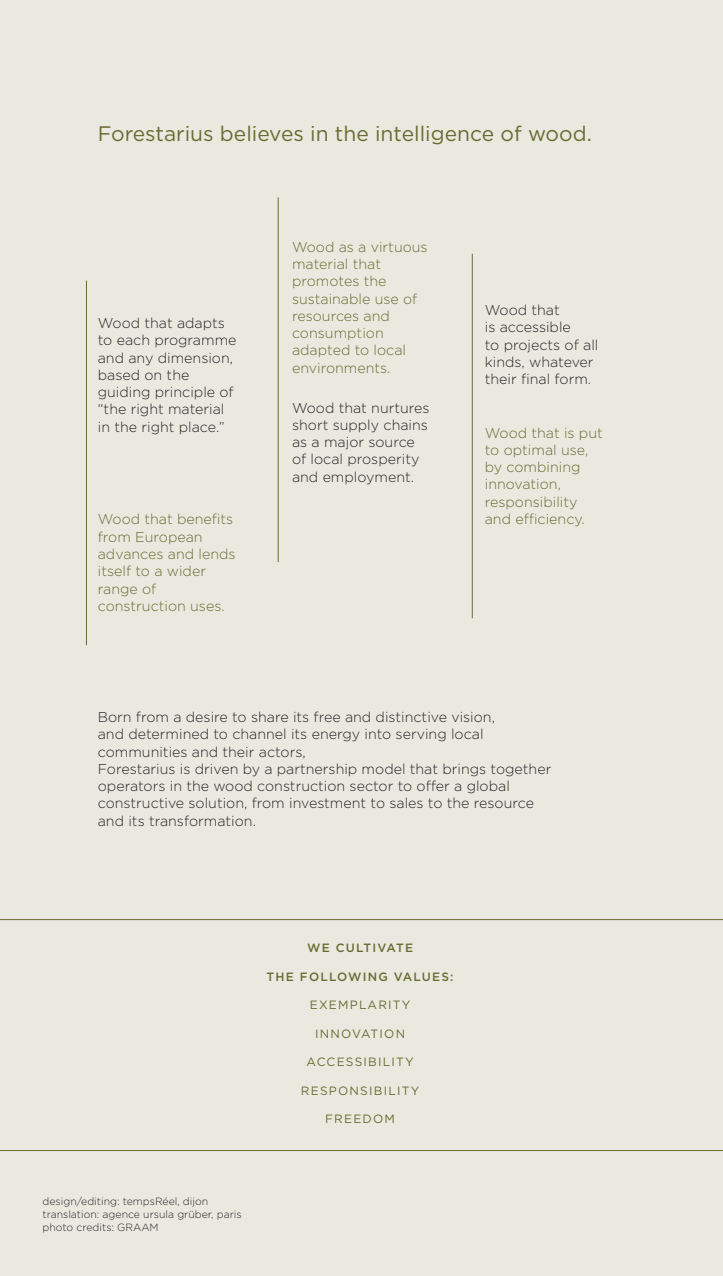
<style>
.page{position:relative;width:723px;height:1276px;background:#e9e9e0}
.page>*{position:absolute;margin:0;border:0;box-sizing:border-box;transform-origin:0 0}
.t1{font:21px "Gotham";color:#6b6b32}
.t2{font:300 14.25px/17.2px "Gotham";color:#272526}
.t3{font:300 14.25px/17.2px "Gotham";color:#6b6b32}
.t4{font:12px "Gotham";letter-spacing:.1em;color:#6b6b32}
.t5{font:500 12px "Gotham";letter-spacing:.1em;color:#6b6b32}
.t6{font:300 10.5px/12.6px "Gotham";color:#272526}
</style>
<div class="page">
<hr style="left:278px;top:197px;width:1px;height:365px;background:#6b6b32">
<hr style="left:472px;top:254px;width:1px;height:364px;background:#6b6b32">
<hr style="left:86px;top:280px;width:1px;height:365px;background:#6b6b32">
<hr style="left:0;top:919px;width:723px;height:1px;background:#6b6b32">
<hr style="left:0;top:1150px;width:723px;height:1px;background:#6b6b32">
<h1 class="t1" style="left:98px;top:126px;width:495px">FORESTARIUS BELIEVES IN THE INTELLIGENCE OF WOOD.</h1>
<p class="t2" style="left:98px;top:315px;width:140px">Wood that adapts to each programme and any dimension, based on the guiding principle of “the right material in the right place.”</p>
<p class="t3" style="left:98px;top:512px;width:139px">Wood that benefits from European advances and lends itself to a wider range of construction uses.</p>
<p class="t3" style="left:292px;top:239px;width:137px">Wood as a virtuous material that promotes the sustainable use of resources and consumption adapted to local environments.</p>
<p class="t2" style="left:292px;top:400px;width:139px">Wood that nurtures short supply chains as a major source of local prosperity and employment.</p>
<p class="t2" style="left:485px;top:303px;width:115px">Wood that<br>is accessible<br>to projects of all kinds, whatever their final form.</p>
<p class="t3" style="left:485px;top:425px;width:119px">Wood that is put to optimal use, by combining innovation, responsibility and efficiency.</p>
<p class="t2" style="left:98px;top:709px;width:455px">Born from a desire to share its free and distinctive vision,<br>and determined to channel its energy into serving local communities and their actors,<br>Forestarius is driven by a partnership model that brings together operators in the wood construction sector to offer a global constructive solution, from investment to sales to the resource and its transformation.</p>
<p class="t5" style="left:307px;top:944px;width:107px">WE CULTIVATE</p>
<p class="t5" style="left:267px;top:972px;width:188px">THE FOLLOWING VALUES:</p>
<p class="t4" style="left:310px;top:1001px;width:102px">EXEMPLARITY</p>
<p class="t4" style="left:315px;top:1029px;width:92px">INNOVATION</p>
<p class="t4" style="left:307px;top:1058px;width:109px">ACCESSIBILITY</p>
<p class="t4" style="left:301px;top:1086px;width:120px">RESPONSIBILITY</p>
<p class="t4" style="left:325px;top:1115px;width:71px">FREEDOM</p>
<p class="t6" style="left:43px;top:1196px;width:201px">design/editing: tempsRéel, dijon translation: agence ursula grüber, paris photo credits: GRAAM</p>
</div>
